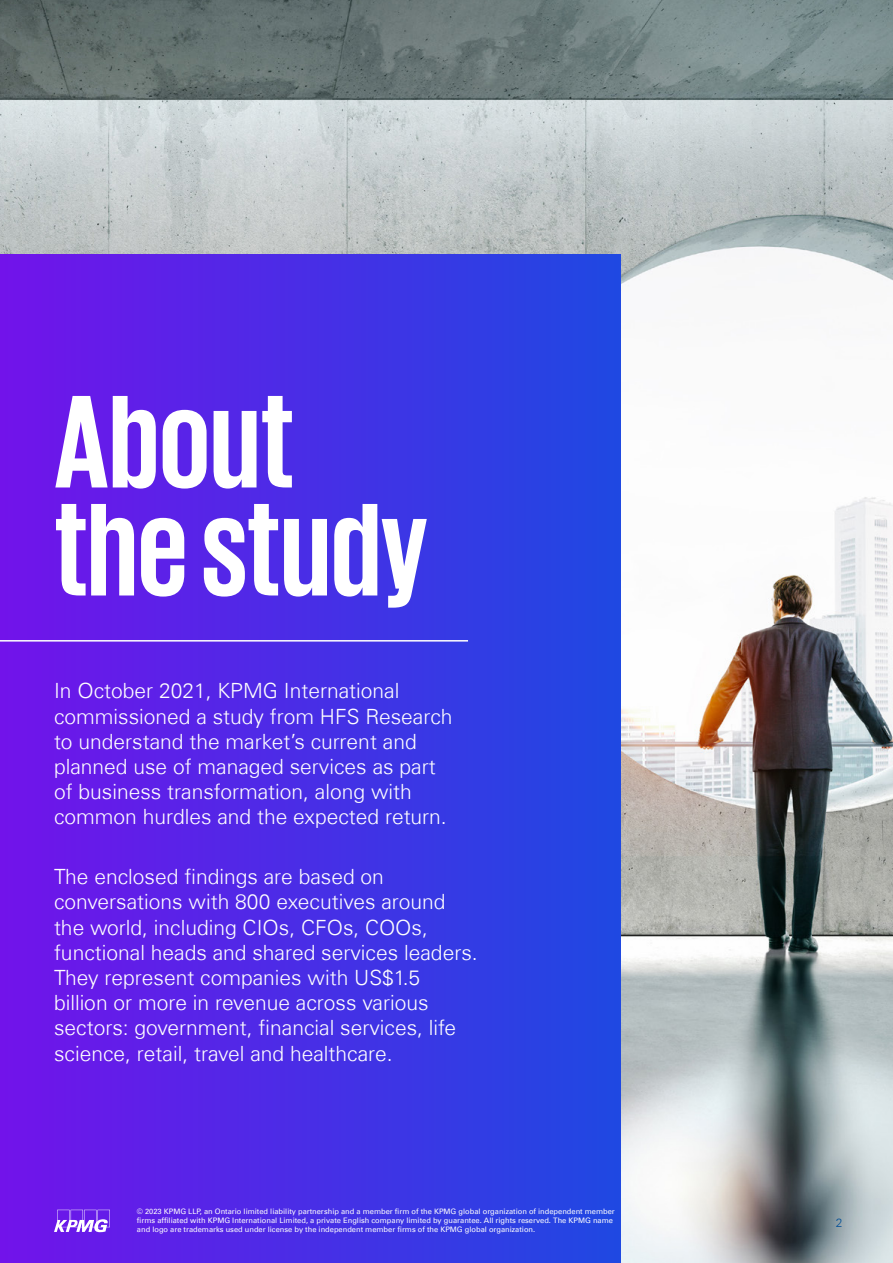
<style>
.page{position:relative;width:893px;height:1263px;background:#fff}
.page>*{position:absolute;margin:0;border:0;box-sizing:border-box;transform-origin:0 0}
.t1{font:700 135px/108px "KPMG";color:#fff}
.t2{font:300 21px/25.2px "Universfor KPMG";color:#fff}
.t3{font:300 12px "Universfor KPMG";color:#004e98}
.t4{font:7.5px/9px "Universfor KPMG";color:#fff}
</style>
<div class="page">
<img style="left:0;top:0;width:893px;height:1263px">
<div style="left:0;top:254px;width:621px;height:1009px;background:linear-gradient(to right,#7213ea,#1f49e2)"></div>
<hr style="left:0;top:640px;width:468px;height:1px;background:#fff">
<svg style="left:54px;top:1209px;width:56px;height:23px"></svg>
<h1 class="t1" style="left:54px;top:383px;width:375px">About the study</h1>
<p class="t2" style="left:54px;top:678px;width:400px">In October 2021, KPMG International commissioned a study from HFS Research to understand the market’s current and planned use of managed services as part of business transformation, along with common hurdles and the expected return.</p>
<p class="t2" style="left:54px;top:864px;width:425px">The enclosed findings are based on conversations with 800 executives around the world, including CIOs, CFOs, COOs, functional heads and shared services leaders.<br>They represent companies with US$1.5 billion or more in revenue across various sectors: government, financial services, life science, retail, travel and healthcare.</p>
<p class="t4" style="left:137px;top:1206px;width:479px">© 2023 KPMG LLP, an Ontario limited liability partnership and a member firm of the KPMG global organization of independent member firms affiliated with KPMG International Limited, a private English company limited by guarantee. All rights reserved. The KPMG name and logo are trademarks used under license by the independent member firms of the KPMG global organization.</p>
<p class="t3" style="left:836px;top:1215px;width:8px">2</p>
</div>
